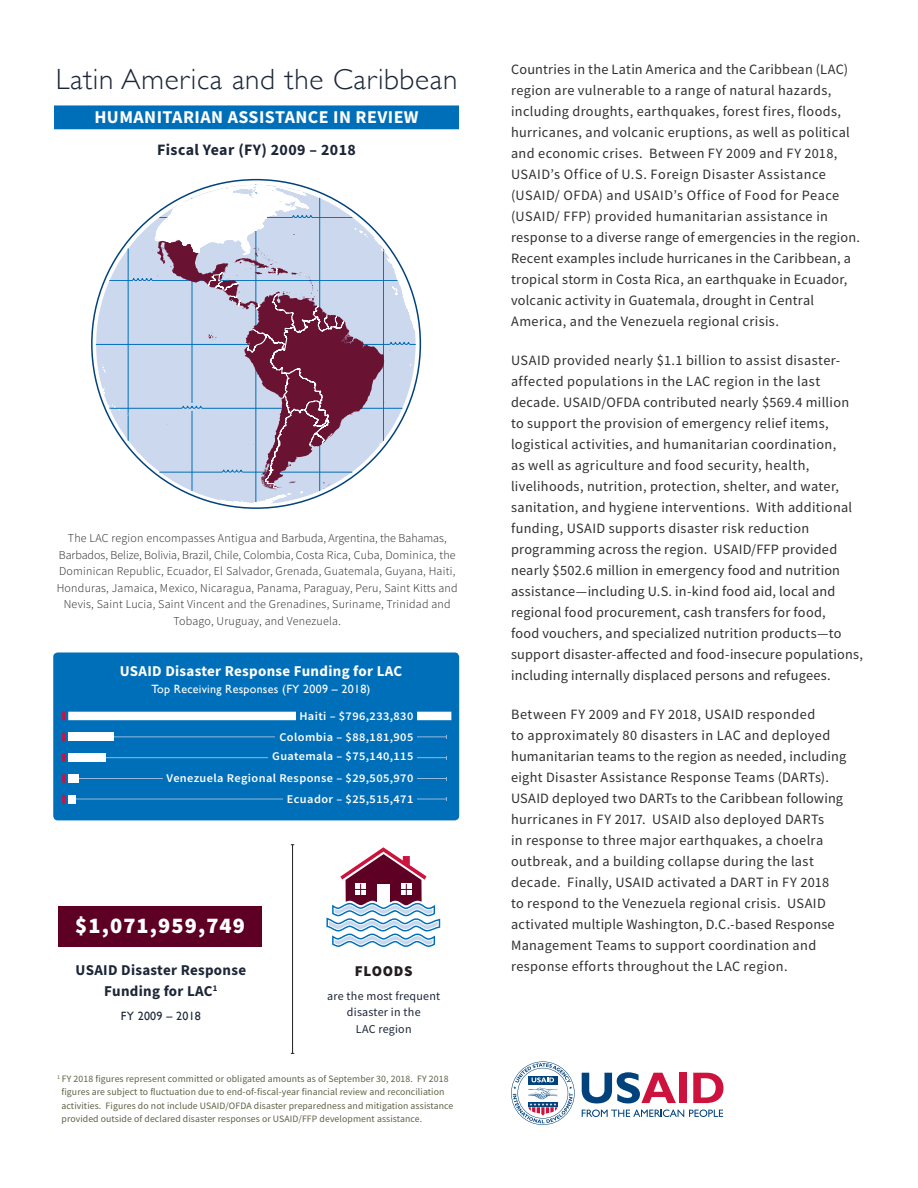
<style>
.page{position:relative;width:918px;height:1188px;background:#fff}
.page>*{position:absolute;margin:0;border:0;box-sizing:border-box;transform-origin:0 0}
.t1{font:300 29.25px "Gill Sans";letter-spacing:.025em;color:#1c2637}
.t2{font:900 22.5px "Source Sans Pro";letter-spacing:.05em;color:#fff}
.t3{font:700 18px "Source Sans Pro";letter-spacing:.025em;color:#fff}
.t4{font:700 15.9px "Source Sans Pro";letter-spacing:.025em;color:#1c2637}
.t5{font:700 15px/21px "Source Sans Pro";letter-spacing:.02em;color:#1c2637;text-align:center}
.t6{font:700 15px "Source Sans Pro";letter-spacing:.02em;color:#fff}
.t7{font:900 15px "Source Sans Pro";letter-spacing:.05em;color:#231f20}
.t8{font:14.25px/21px "Source Sans Pro";letter-spacing:.025em;color:#312f30}
.t9{font:300 12px/16.5px "Source Sans Pro";letter-spacing:.02em;color:#231f20;text-align:center}
.t10{font:12px/16.5px "Source Sans Pro";letter-spacing:.02em;color:#1c2637;text-align:center}
.t11{font:12px "Gill Sans";letter-spacing:.02em;color:#fff}
.t12{font:12px "Gill Sans";letter-spacing:.02em;color:#1c2637}
.t13{font:600 11.85px/19.4px "Source Sans Pro";letter-spacing:.035em;color:#fff;text-align:right;scale:1.04 1}
.t14{font:9.75px/13.5px "Source Sans Pro";letter-spacing:.01em;color:#606048}
</style>
<div class="page">
<div style="left:58px;top:906px;width:204px;height:41px;background:#5d0023"></div>
<div style="left:53px;top:652px;width:406px;height:168px;background:#006fb9;border-radius:4px"></div>
<div style="left:54px;top:105px;width:405px;height:24px;background:#006fb9"></div>
<svg style="left:582px;top:1110px;width:141px;height:7px"></svg>
<svg style="left:582px;top:1072px;width:94px;height:31px"></svg>
<div style="left:679px;top:1073px;width:8px;height:30px;background:#cd123d"></div>
<svg style="left:693px;top:1073px;width:30px;height:30px"></svg>
<svg style="left:511px;top:1061px;width:64px;height:64px"></svg>
<hr style="left:292px;top:845px;width:1px;height:208px;background:#231f20">
<svg style="left:326px;top:847px;width:114px;height:100px"></svg>
<hr style="left:68px;top:736px;width:378px;height:1px;background:#96b8dd">
<hr style="left:68px;top:757px;width:378px;height:1px;background:#96b8dd">
<hr style="left:68px;top:778px;width:378px;height:1px;background:#96b8dd">
<hr style="left:68px;top:799px;width:378px;height:1px;background:#96b8dd">
<div style="left:269px;top:751px;width:148px;height:10px;background:#006fb9"></div>
<div style="left:163px;top:774px;width:254px;height:9px;background:#006fb9"></div>
<div style="left:283px;top:794px;width:134px;height:10px;background:#006fb9"></div>
<div style="left:68px;top:712px;width:383px;height:8px;background:#fff"></div>
<div style="left:68px;top:733px;width:46px;height:8px;background:#fff"></div>
<div style="left:68px;top:753px;width:38px;height:9px;background:#fff"></div>
<div style="left:296px;top:711px;width:121px;height:10px;background:#006fb9"></div>
<div style="left:276px;top:732px;width:141px;height:10px;background:#006fb9"></div>
<svg style="left:96px;top:185px;width:320px;height:319px"></svg>
<svg style="left:62px;top:795px;width:3px;height:8px"></svg>
<svg style="left:62px;top:774px;width:3px;height:9px"></svg>
<svg style="left:62px;top:754px;width:3px;height:8px"></svg>
<svg style="left:62px;top:733px;width:3px;height:8px"></svg>
<svg style="left:62px;top:712px;width:3px;height:8px"></svg>
<div style="left:68px;top:774px;width:10px;height:9px;background:#fff"></div>
<div style="left:68px;top:795px;width:8px;height:8px;background:#fff"></div>
<p class="t1" style="left:56px;top:57px;width:403px">Latin America and the Caribbean</p>
<p class="t3" style="left:94px;top:105px;width:326px">HUMANITARIAN ASSISTANCE IN REVIEW</p>
<p class="t4" style="left:157px;top:139px;width:200px">Fiscal Year (FY) 2009 – 2018</p>
<p class="t9" style="left:57px;top:530px;width:403px">The LAC region encompasses Antigua and Barbuda, Argentina, the Bahamas, Barbados, Belize, Bolivia, Brazil, Chile, Colombia, Costa Rica, Cuba, Dominica, the Dominican Republic, Ecuador, El Salvador, Grenada, Guatemala, Guyana, Haiti, Honduras, Jamaica, Mexico, Nicaragua, Panama, Paraguay, Peru, Saint Kitts and Nevis, Saint Lucia, Saint Vincent and the Grenadines, Suriname, Trinidad and Tobago, Uruguay, and Venezuela.</p>
<p class="t6" style="left:120px;top:661px;width:284px">USAID Disaster Response Funding for LAC</p>
<p class="t11" style="left:152px;top:682px;width:220px">Top Receiving Responses (FY 2009 – 2018)</p>
<p class="t13" style="left:299px;top:706px;width:111px">Haiti – $796,233,830</p>
<p class="t13" style="left:272px;top:727px;width:137px">Colombia – $88,181,905<br>Guatemala – $75,140,115</p>
<p class="t13" style="left:167px;top:769px;width:239px">Venezuela Regional Response – $29,505,970</p>
<p class="t13" style="left:287px;top:789px;width:123px">Ecuador – $25,515,471</p>
<p class="t2" style="left:75px;top:910px;width:171px">$1,071,959,749</p>
<p class="t5" style="left:76px;top:960px;width:172px">USAID Disaster Response<br>Funding for LAC<sup>1</sup></p>
<p class="t12" style="left:121px;top:1009px;width:82px">FY 2009 – 2018</p>
<p class="t7" style="left:355px;top:961px;width:59px">FLOODS</p>
<p class="t10" style="left:327px;top:988px;width:115px">are the most frequent disaster in the<br>LAC region</p>
<p class="t14" style="left:62px;top:1072px;width:393px;text-indent:-5px"><sup>1</sup> FY 2018 figures represent committed or obligated amounts as of September 30, 2018. FY 2018 figures are subject to fluctuation due to end-of-fiscal-year financial review and reconciliation activities. Figures do not include USAID/OFDA disaster preparedness and mitigation assistance provided outside of declared disaster responses or USAID/FFP development assistance.</p>
<p class="t8" style="left:511px;top:58px;width:351px">Countries in the Latin America and the Caribbean (LAC) region are vulnerable to a range of natural hazards, including droughts, earthquakes, forest fires, floods, hurricanes, and volcanic eruptions, as well as political and economic crises. Between FY 2009 and FY 2018, USAID’s Office of U.S. Foreign Disaster Assistance (USAID/ OFDA) and USAID’s Office of Food for Peace (USAID/ FFP) provided humanitarian assistance in response to a diverse range of emergencies in the region.<br>Recent examples include hurricanes in the Caribbean, a tropical storm in Costa Rica, an earthquake in Ecuador, volcanic activity in Guatemala, drought in Central America, and the Venezuela regional crisis.</p>
<p class="t8" style="left:511px;top:349px;width:354px">USAID provided nearly $1.1 billion to assist disaster&shy;affected populations in the LAC region in the last decade. USAID/OFDA contributed nearly $569.4 million to support the provision of emergency relief items, logistical activities, and humanitarian coordination,<br>as well as agriculture and food security, health, livelihoods, nutrition, protection, shelter, and water, sanitation, and hygiene interventions. With additional funding, USAID supports disaster risk reduction programming across the region. USAID/FFP provided nearly $502.6 million in emergency food and nutrition assistance—including U.S. in-kind food aid, local and regional food procurement, cash transfers for food,<br>food vouchers, and specialized nutrition products—to support disaster-affected and food-insecure populations, including internally displaced persons and refugees.</p>
<p class="t8" style="left:511px;top:704px;width:337px">Between FY 2009 and FY 2018, USAID responded<br>to approximately 80 disasters in LAC and deployed humanitarian teams to the region as needed, including eight Disaster Assistance Response Teams (DARTs).<br>USAID deployed two DARTs to the Caribbean following hurricanes in FY 2017. USAID also deployed DARTs<br>in response to three major earthquakes, a choelra outbreak, and a building collapse during the last decade. Finally, USAID activated a DART in FY 2018<br>to respond to the Venezuela regional crisis. USAID activated multiple Washington, D.C.-based Response Management Teams to support coordination and response efforts throughout the LAC region.</p>
</div>
